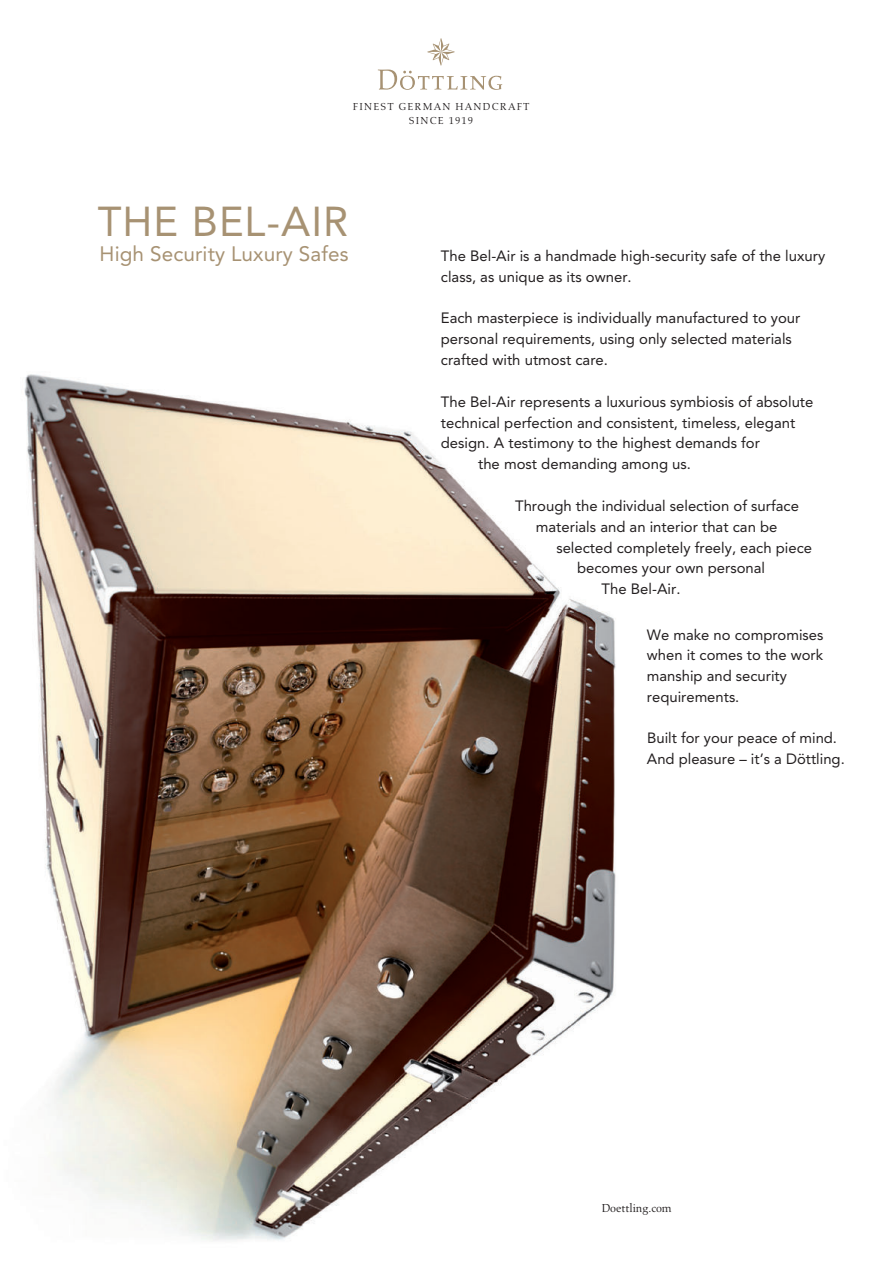
<style>
.page{position:relative;width:893px;height:1263px;background:#fff}
.page>*{position:absolute;margin:0;border:0;box-sizing:border-box;transform-origin:0 0}
.t1{font:41.4px "Avenir";letter-spacing:.025em;color:#a79273}
.t2{font:20.7px "Avenir";letter-spacing:.005em;color:#a79273}
.t3{font:14.85px/20.7px "Avenir";color:#231f20}
.t4{font:11.85px "Aldus";color:#231f20}
.t5{font:10.35px/13.8px "Aldus";letter-spacing:.12em;color:#231f20;text-align:center}
</style>
<div class="page">
<img style="left:24px;top:374px;width:592px;height:867px">
<svg style="left:378px;top:38px;width:124px;height:52px"></svg>
<p class="t5" style="left:353px;top:101px;width:178px">FINEST GERMAN HANDCRAFT<br>SINCE 1919</p>
<h1 class="t1" style="left:98px;top:204px;width:252px">THE BEL-AIR</h1>
<h2 class="t2" style="left:100px;top:245px;width:250px">High Security Luxury Safes</h2>
<p class="t3" style="left:441px;top:246px;width:386px">The Bel-Air is a handmade high-security safe of the luxury class, as unique as its owner.</p>
<p class="t3" style="left:441px;top:309px;width:361px">Each masterpiece is individually manufactured to your personal requirements, using only selected materials crafted with utmost care.</p>
<p class="t3" style="left:441px;top:392px;width:374px">The Bel-Air represents a luxurious symbiosis of absolute</p>
<p class="t3" style="left:441px;top:413px;width:356px">technical perfection and consistent, timeless, elegant</p>
<p class="t3" style="left:441px;top:434px;width:321px">design. A testimony to the highest demands for</p>
<p class="t3" style="left:478px;top:455px;width:214px">the most demanding among us.</p>
<p class="t3" style="left:515px;top:497px;width:285px;text-align:center">Through the individual selection of surface materials and an interior that can be</p>
<p class="t3" style="left:556px;top:538px;width:257px">selected completely freely, each piece</p>
<p class="t3" style="left:577px;top:559px;width:190px">becomes your own personal</p>
<p class="t3" style="left:602px;top:580px;width:80px">The Bel-Air.</p>
<p class="t3" style="left:647px;top:625px;width:178px">We make no compromises when it comes to the work manship and security requirements.</p>
<p class="t3" style="left:647px;top:729px;width:199px">Built for your peace of mind.<br>And pleasure – it’s a Döttling.</p>
<p class="t4" style="left:602px;top:1203px;width:72px">Doettling.com</p>
</div>
